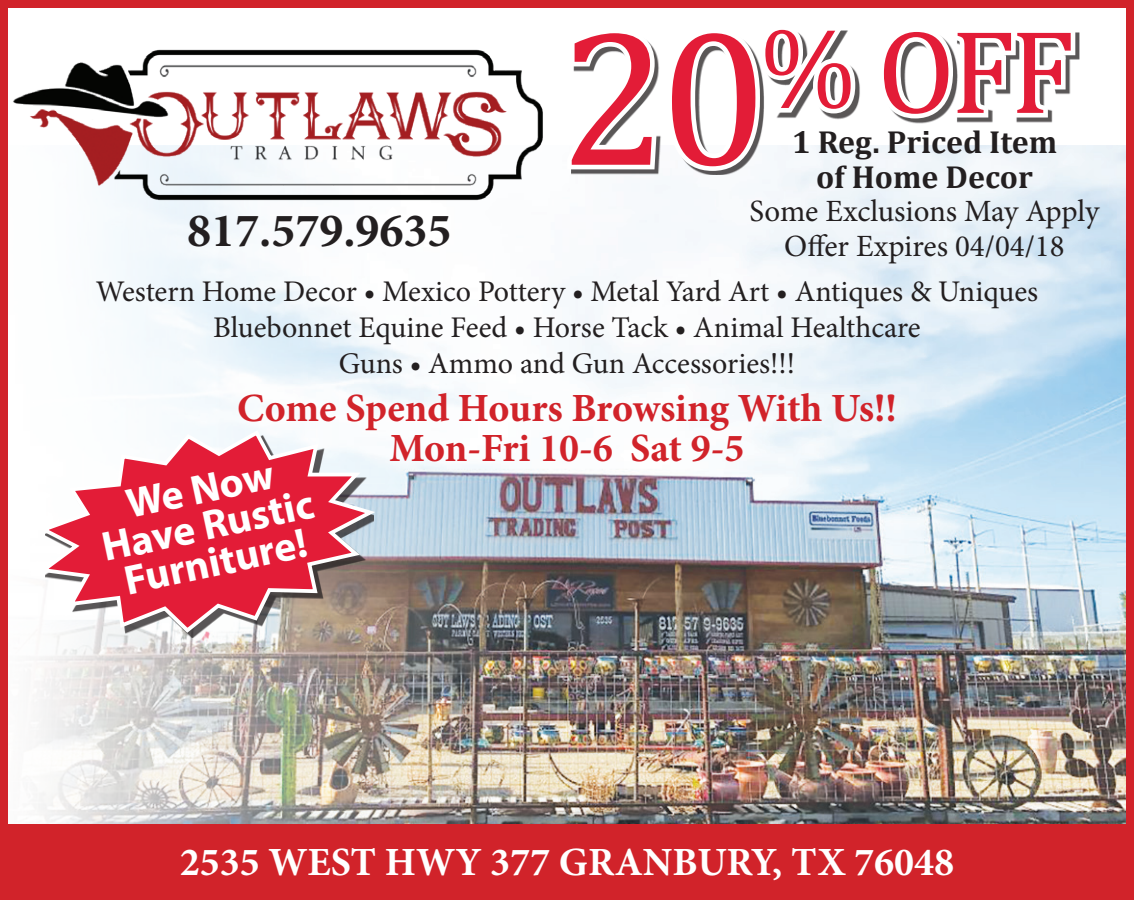
<style>
.page{position:relative;width:1134px;height:900px;background:#fff}
.page>*{position:absolute;margin:0;border:0;box-sizing:border-box;transform-origin:0 0}
.t1{font:120px "Cambria";color:#e31c37}
.t2{font:700 48px "Minion Pro";color:#231f20}
.t3{font:700 41.6px/37.2px "Myriad Pro";color:#fff;text-align:center}
.t4{font:700 40px/40px "Minion Pro";letter-spacing:-.005em;color:#d1232a;text-align:center}
.t5{font:700 40px "Minion Pro";color:#fff}
.t6{font:700 32px/34.8px "Cambria";color:#231f20;text-align:center}
.t7{font:30.8px/34.8px "Minion Pro";letter-spacing:-.005em;color:#231f20;text-align:center}
.t8{font:30px/36px "Minion Pro";color:#231f20;text-align:center}
.s1{font-size:195.2px}
.s2{font-size:108.4px}
</style>
<div class="page">
<img style="left:38px;top:145px;width:1087px;height:679px">
<div style="left:0;top:824px;width:1134px;height:76px;background:#d1232a"></div>
<img style="left:13px;top:49px;width:549px;height:169px">
<div style="left:0;top:0;width:1134px;height:900px;border:8px solid #d1232a"></div>
<div style="left:571px;top:29px;width:509px;height:146px;background:#231f20;opacity:.75"></div>
<svg style="left:562px;top:30px;width:298px;height:146px"></svg>
<svg style="left:888px;top:32px;width:192px;height:92px"></svg>
<svg style="left:38px;top:428px;width:342px;height:207px"></svg>
<h2 class="t2" style="left:187px;top:196px;width:266px">817.579.9635</h2>
<h1 class="t1" style="left:559px;top:1px;width:517px"><span class="s1">20</span><span class="s2">%</span> OFF</h1>
<p class="t6" style="left:792px;top:124px;width:267px">1 Reg. Priced Item of Home Decor</p>
<p class="t7" style="left:750px;top:194px;width:351px">Some Exclusions May Apply<br>Offer Expires 04/04/18</p>
<p class="t8" style="left:96px;top:273px;width:944px">Western Home Decor • Mexico Pottery • Metal Yard Art • Antiques &amp; Uniques<br>Bluebonnet Equine Feed • Horse Tack • Animal Healthcare<br>Guns • Ammo and Gun Accessories!!!</p>
<h3 class="t4" style="left:237px;top:387px;width:661px">Come Spend Hours Browsing With Us!!<br>Mon-Fri 10-6 Sat 9-5</h3>
<h3 class="t3" style="left:91px;top:492px;width:217px;rotate:-12deg">We Now<br>Have Rustic<br>Furniture!</h3>
<h3 class="t5" style="left:180px;top:834px;width:776px">2535 WEST HWY 377 GRANBURY, TX 76048</h3>
</div>
